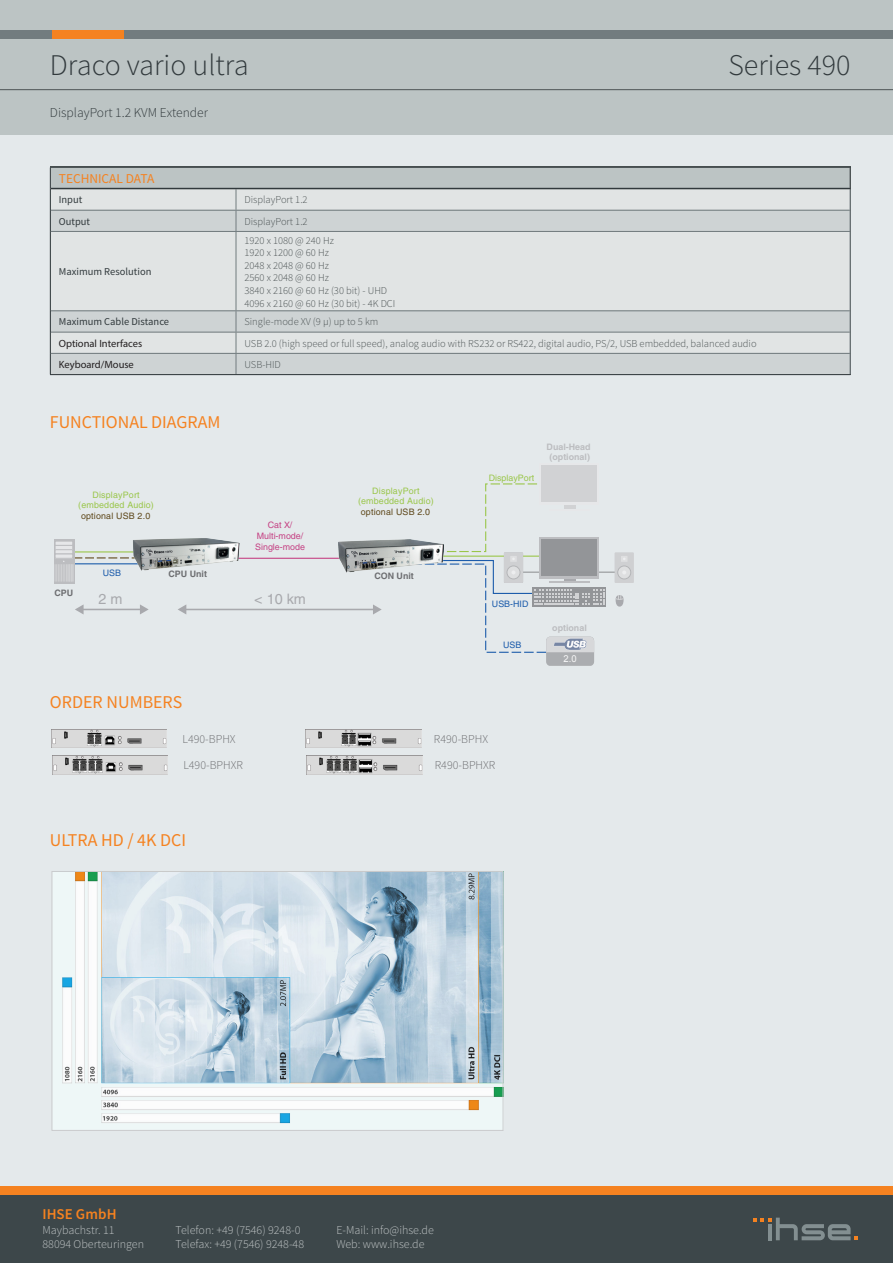
<style>
.page{position:relative;width:893px;height:1263px;background:#fff}
.page>*{position:absolute;margin:0;border:0;box-sizing:border-box;transform-origin:0 0}
.t1{font:300 30px "Source Sans Pro";color:#31393c}
.t2{font:18px "Source Sans Pro";color:#f58220}
.t3{font:600 15px "Source Sans Pro";letter-spacing:.005em;color:#f58220}
.t4{font:14.4px "Helvetica";color:#a8a9ad}
.t5{font:300 13.5px "Source Sans Pro";color:#31393c}
.t6{font:13.5px "Source Sans Pro";color:#f58220}
.t7{font:300 12px/14.4px "Source Sans Pro";color:#c0c5c6}
.Text_Normal_1_8pt{font:300 12px "Source Sans Pro";color:#6c6d70}
.Text_Tables{font:300 10.5px "Source Sans Pro";color:#4d5455}
.Text_Tables-2{font:10.5px "Source Sans Pro";color:#31393c}
.Text_Tables-3{font:10.5px "Myriad Pro";color:#231f20}
.t8{font:9.45px "Arial";color:#fff}
.t9{font:8.85px/10.6px "Helvetica";letter-spacing:.02em;color:#9ac64a;text-align:center}
.t10{font:8.85px "Helvetica";letter-spacing:.02em;color:#5f491c}
.t11{font:700 8.85px/10.6px "Helvetica";color:#bcbdc0;text-align:center}
.t12{font:8.85px/10.6px "Helvetica";color:#c54284;text-align:center}
.t13{font:700 8.85px "Helvetica";color:#6d6e71}
.t14{font:8.85px "Helvetica";color:#1c5cab}
.t15{font:8.85px "Helvetica";color:#9ac64a}
</style>
<div class="page">
<div style="left:0;top:0;width:893px;height:135px;background:#bcc4c4"></div>
<div style="left:0;top:135px;width:893px;height:1056px;background:#e4e9eb"></div>
<div style="left:119px;top:30px;width:774px;height:8px;background:#727c7f"></div>
<div style="left:51px;top:30px;width:72px;height:8px;background:#f58220"></div>
<div style="left:0;top:30px;width:51px;height:8px;background:#727c7f"></div>
<div style="left:0;top:1195px;width:893px;height:68px;background:#3d474a"></div>
<svg style="left:753px;top:1217px;width:105px;height:23px"></svg>
<div style="left:0;top:1186px;width:893px;height:9px;background:#f58220"></div>
<hr style="left:0;top:89px;width:893px;height:1px;background:#4d5455">
<div style="left:50px;top:167px;width:800px;height:22px;background:#bcc4c4"></div>
<svg style="left:51px;top:189px;width:799px;height:21px"></svg>
<svg style="left:51px;top:211px;width:799px;height:163px"></svg>
<svg style="left:236px;top:189px;width:1px;height:42px"></svg>
<hr style="left:236px;top:232px;width:1px;height:78px;background:#727c7f">
<svg style="left:236px;top:311px;width:1px;height:63px"></svg>
<hr style="left:850px;top:232px;width:1px;height:78px;background:#727c7f">
<svg style="left:850px;top:311px;width:1px;height:63px"></svg>
<hr style="left:51px;top:210px;width:185px;height:1px;background:#727c7f">
<hr style="left:51px;top:231px;width:185px;height:1px;background:#727c7f">
<hr style="left:51px;top:310px;width:185px;height:1px;background:#727c7f">
<hr style="left:51px;top:332px;width:185px;height:1px;background:#727c7f">
<hr style="left:51px;top:353px;width:185px;height:1px;background:#727c7f">
<hr style="left:236px;top:210px;width:614px;height:1px;background:#727c7f">
<hr style="left:236px;top:231px;width:614px;height:1px;background:#727c7f">
<hr style="left:236px;top:310px;width:614px;height:1px;background:#727c7f">
<hr style="left:236px;top:332px;width:614px;height:1px;background:#727c7f">
<hr style="left:236px;top:353px;width:614px;height:1px;background:#727c7f">
<svg style="left:850px;top:168px;width:1px;height:63px"></svg>
<hr style="left:50px;top:167px;width:186px;height:1px;background:#31393c">
<hr style="left:236px;top:167px;width:614px;height:1px;background:#31393c">
<hr style="left:51px;top:188px;width:185px;height:1px;background:#31393c">
<hr style="left:236px;top:188px;width:614px;height:1px;background:#31393c">
<svg style="left:50px;top:168px;width:1px;height:63px"></svg>
<hr style="left:50px;top:231px;width:1px;height:80px;background:#31393c">
<svg style="left:50px;top:311px;width:1px;height:63px"></svg>
<hr style="left:50px;top:374px;width:186px;height:1px;background:#31393c">
<hr style="left:236px;top:374px;width:614px;height:1px;background:#31393c">
<img style="left:52px;top:729px;width:115px;height:19px">
<img style="left:306px;top:729px;width:115px;height:19px">
<img style="left:52px;top:756px;width:116px;height:18px">
<img style="left:307px;top:756px;width:115px;height:18px">
<img style="left:54px;top:873px;width:447px;height:256px">
<div style="left:52px;top:871px;width:451px;height:260px;border:1px solid #c7c8ca"></div>
<hr style="left:514px;top:572px;width:106px;height:1px;background:#939598">
<div style="left:546px;top:637px;width:48px;height:28px;background:#abadb0;border-radius:4px"></div>
<hr style="left:73px;top:551px;width:76px;height:1px;background:#9ac64a">
<hr style="left:176px;top:558px;width:206px;height:1px;background:#c54284">
<svg style="left:541px;top:465px;width:1px;height:18px"></svg>
<div style="left:542px;top:465px;width:55px;height:37px;background:#d1d2d4"></div>
<hr style="left:185px;top:609px;width:189px;height:1px;background:#a8a9ad">
<svg style="left:373px;top:604px;width:9px;height:10px"></svg>
<svg style="left:178px;top:605px;width:8px;height:9px"></svg>
<div style="left:54px;top:539px;width:20px;height:44px;background:#bcbdc0"></div>
<hr style="left:55px;top:541px;width:18px;height:4px;background:#e6e7e9">
<div style="left:55px;top:541px;width:18px;height:5px;border:1px solid #bcbdc0"></div>
<div style="left:55px;top:545px;width:18px;height:5px;background:#e6e7e9"></div>
<div style="left:55px;top:545px;width:18px;height:5px;border:1px solid #bcbdc0"></div>
<hr style="left:55px;top:550px;width:18px;height:4px;background:#e6e7e9">
<div style="left:55px;top:549px;width:18px;height:5px;border:1px solid #bcbdc0"></div>
<svg style="left:55px;top:552px;width:60px;height:29px"></svg>
<hr style="left:82px;top:609px;width:59px;height:1px;background:#a8a9ad">
<svg style="left:140px;top:605px;width:9px;height:9px"></svg>
<svg style="left:75px;top:604px;width:9px;height:10px"></svg>
<div style="left:533px;top:587px;width:73px;height:20px;background:#939598"></div>
<svg style="left:406px;top:483px;width:199px;height:170px"></svg>
<svg style="left:615px;top:595px;width:9px;height:12px"></svg>
<svg style="left:615px;top:552px;width:19px;height:31px"></svg>
<img style="left:115px;top:538px;width:129px;height:67px">
<img style="left:338px;top:540px;width:105px;height:33px">
<h1 class="t1" style="left:50px;top:47px;width:200px">Draco vario ultra</h1>
<h1 class="t5" style="left:50px;top:105px;width:160px">DisplayPort 1.2 KVM Extender</h1>
<p class="t6" style="left:59px;top:170px;width:97px">TECHNICAL DATA</p>
<p class="Text_Tables-2" style="left:59px;top:193px;width:25px">Input</p>
<p class="Text_Tables" style="left:244px;top:194px;width:65px">DisplayPort 1.2</p>
<p class="Text_Tables-2" style="left:59px;top:215px;width:33px">Output</p>
<p class="Text_Tables" style="left:244px;top:215px;width:65px">DisplayPort 1.2</p>
<p class="Text_Tables-2" style="left:59px;top:265px;width:94px">Maximum Resolution</p>
<p class="Text_Tables" style="left:244px;top:234px;width:91px">1920 x 1080 @ 240 Hz</p>
<p class="Text_Tables" style="left:244px;top:246px;width:86px">1920 x 1200 @ 60 Hz</p>
<p class="Text_Tables" style="left:244px;top:259px;width:86px">2048 x 2048 @ 60 Hz</p>
<p class="Text_Tables" style="left:244px;top:271px;width:86px">2560 x 2048 @ 60 Hz</p>
<p class="Text_Tables" style="left:244px;top:284px;width:144px">3840 x 2160 @ 60 Hz (30 bit) - UHD</p>
<p class="Text_Tables" style="left:244px;top:297px;width:152px">4096 x 2160 @ 60 Hz (30 bit) - 4K DCI</p>
<h1 class="t1" style="left:728px;top:47px;width:124px">Series 490</h1>
<p class="Text_Tables-2" style="left:59px;top:315px;width:112px">Maximum Cable Distance</p>
<p class="Text_Tables" style="left:244px;top:316px;width:135px">Single-mode XV (9 µ) up to 5 km</p>
<p class="Text_Tables-3" style="left:59px;top:337px;width:85px">Optional Interfaces</p>
<p class="Text_Tables" style="left:244px;top:337px;width:514px">USB 2.0 (high speed or full speed), analog audio with RS232 or RS422, digital audio, PS/2, USB embedded, balanced audio</p>
<p class="Text_Tables-3" style="left:59px;top:358px;width:77px">Keyboard/Mouse</p>
<p class="Text_Tables" style="left:244px;top:358px;width:38px">USB-HID</p>
<p class="t2" style="left:50px;top:411px;width:172px">FUNCTIONAL DIAGRAM</p>
<p class="t9" style="left:78px;top:489px;width:77px">DisplayPort (embedded Audio)</p>
<p class="t10" style="left:81px;top:511px;width:71px">optional USB 2.0</p>
<p class="t12" style="left:255px;top:520px;width:51px">Cat X/<br>Multi-mode/<br>Single-mode</p>
<p class="t9" style="left:358px;top:485px;width:77px">DisplayPort (embedded Audio)</p>
<p class="t10" style="left:361px;top:507px;width:71px">optional USB 2.0</p>
<p class="t13" style="left:55px;top:587px;width:20px">CPU</p>
<p class="t14" style="left:103px;top:568px;width:20px">USB</p>
<p class="t13" style="left:169px;top:568px;width:40px">CPU Unit</p>
<p class="t13" style="left:374px;top:571px;width:41px">CON Unit</p>
<p class="t4" style="left:98px;top:590px;width:26px">2 m</p>
<p class="t4" style="left:254px;top:590px;width:53px">&lt; 10 km</p>
<p class="t15" style="left:489px;top:472px;width:47px">DisplayPort</p>
<p class="t11" style="left:547px;top:441px;width:45px">Dual-Head (optional)</p>
<p class="t14" style="left:492px;top:598px;width:38px">USB-HID</p>
<p class="t14" style="left:503px;top:639px;width:20px">USB</p>
<p class="t11" style="left:552px;top:623px;width:36px">optional</p>
<p class="t8" style="left:564px;top:652px;width:15px">2.0</p>
<p class="t2" style="left:50px;top:691px;width:134px">ORDER NUMBERS</p>
<p class="Text_Normal_1_8pt" style="left:183px;top:732px;width:55px">L490-BPHX</p>
<p class="Text_Normal_1_8pt" style="left:434px;top:732px;width:56px">R490-BPHX</p>
<p class="Text_Normal_1_8pt" style="left:183px;top:758px;width:61px">L490-BPHXR</p>
<p class="Text_Normal_1_8pt" style="left:435px;top:758px;width:62px">R490-BPHXR</p>
<p class="t2" style="left:50px;top:828px;width:138px">ULTRA HD / 4K DCI</p>
<h3 class="t3" style="left:43px;top:1204px;width:76px">IHSE GmbH</h3>
<p class="t7" style="left:43px;top:1222px;width:103px">Maybachstr. 11<br>88094 Oberteuringen</p>
<p class="t7" style="left:176px;top:1222px;width:130px">Telefon: +49 (7546) 9248-0<br>Telefax: +49 (7546) 9248-48</p>
<p class="t7" style="left:336px;top:1222px;width:99px">E-Mail: info@ihse.de<br>Web: www.ihse.de</p>
</div>
